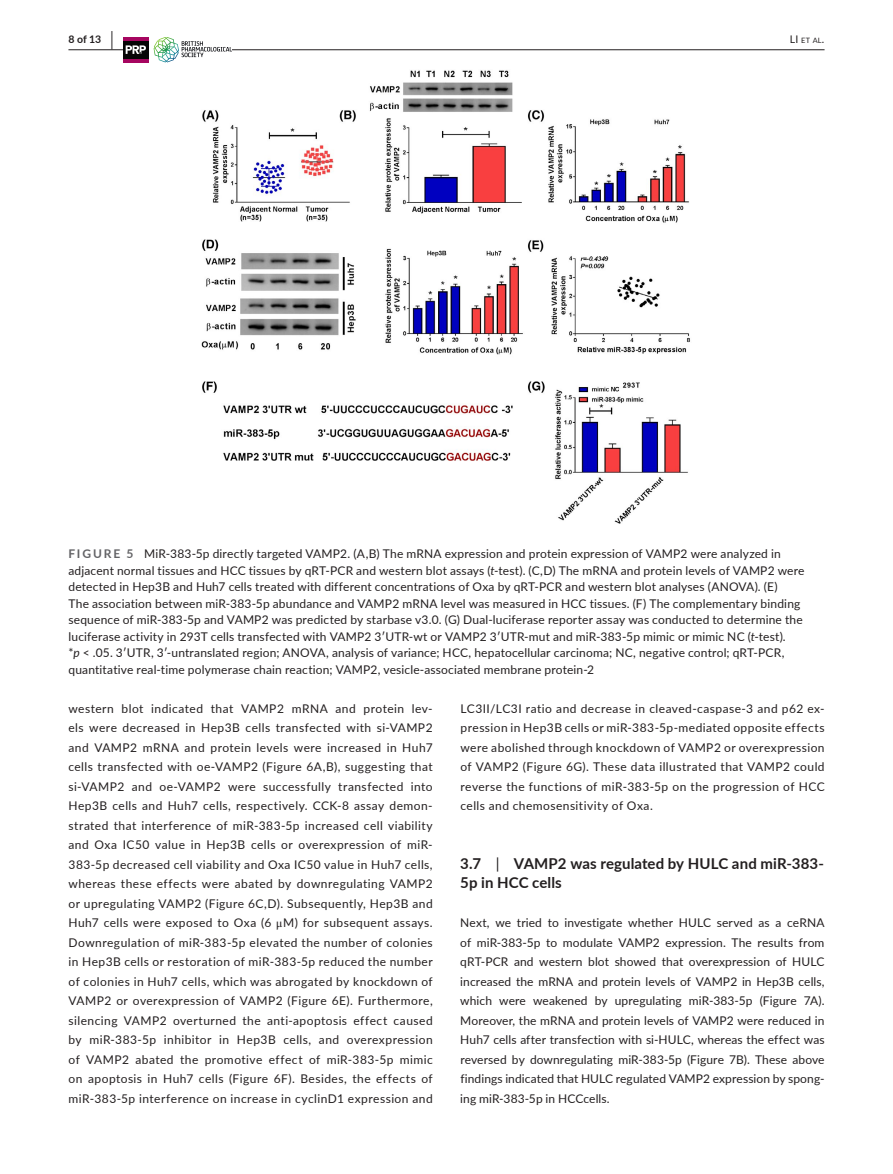
<style>
.page{position:relative;width:893px;height:1174px;background:#fff}
.page>*{position:absolute;margin:0;border:0;box-sizing:border-box;transform-origin:0 0}
.t1{font:700 15px/19.5px "Lato";letter-spacing:.005em;color:#231f20}
.t2{font:12px/19.5px "Lato";letter-spacing:.015em;color:#231f20;text-align:justify}
.t3{font:700 10.5px "Lato";color:#231f20}
.t4{font:7.35px "Lato";color:#231f20}
.s1{font-size:19.5px}
.s2{font-size:10.5px}
.s3{font-weight:700;color:#636366}
.s4{font-style:italic}
.s5{font-family:"STIX"}
.s6{font-weight:400}
</style>
<div class="page">
<hr style="left:68px;top:49px;width:756px;height:1px;background:#231f20">
<svg style="left:148px;top:37px;width:6px;height:25px"></svg>
<div style="left:123px;top:37px;width:25px;height:25px;background:#070606"></div>
<hr style="left:123px;top:37px;width:25px;height:3px;background:#a60660">
<hr style="left:123px;top:59px;width:25px;height:3px;background:#a60660">
<svg style="left:126px;top:45px;width:20px;height:9px"></svg>
<svg style="left:154px;top:37px;width:78px;height:25px"></svg>
<img style="left:202px;top:70px;width:488px;height:454px">
<p class="t3" style="left:68px;top:31px;width:46px">8 of 13 <span class="s1">|</span></p>
<p class="t4" style="left:790px;top:35px;width:36px"><span class="s2">LI</span> et al<span class="s2">.</span></p>
<p class="t2" style="left:68px;top:545px;width:738px;line-height:16.5px;text-align:left"><span class="s3">FIGURE 5</span> MiR-383-5p directly targeted VAMP2. (A,B) The mRNA expression and protein expression of VAMP2 were analyzed in adjacent normal tissues and HCC tissues by qRT-PCR and western blot assays (<span class="s4">t</span>-test). (C,D) The mRNA and protein levels of VAMP2 were detected in Hep3B and Huh7 cells treated with different concentrations of Oxa by qRT-PCR and western blot analyses (ANOVA). (E)<br>The association between miR-383-5p abundance and VAMP2 mRNA level was measured in HCC tissues. (F) The complementary binding sequence of miR-383-5p and VAMP2 was predicted by starbase v3.0. (G) Dual-luciferase reporter assay was conducted to determine the luciferase activity in 293T cells transfected with VAMP2 3′UTR-wt or VAMP2 3′UTR-mut and miR-383-5p mimic or mimic NC (<span class="s4">t</span>-test).<br>*<span class="s4">p</span> &lt; .05. 3′UTR, 3′-untranslated region; ANOVA, analysis of variance; HCC, hepatocellular carcinoma; NC, negative control; qRT-PCR, quantitative real-time polymerase chain reaction; VAMP2, vesicle-associated membrane protein-2</p>
<p class="t2" style="left:68px;top:698px;width:366px">western blot indicated that VAMP2 mRNA and protein lev&shy;els were decreased in Hep3B cells transfected with si-VAMP2 and VAMP2 mRNA and protein levels were increased in Huh7 cells transfected with oe-VAMP2 (Figure 6A,B), suggesting that si-VAMP2 and oe-VAMP2 were successfully transfected into Hep3B cells and Huh7 cells, respectively. CCK-8 assay demon&shy;strated that interference of miR-383-5p increased cell viability and Oxa IC50 value in Hep3B cells or overexpression of miR-383-5p decreased cell viability and Oxa IC50 value in Huh7 cells, whereas these effects were abated by downregulating VAMP2 or upregulating VAMP2 (Figure 6C,D). Subsequently, Hep3B and Huh7 cells were exposed to Oxa (6 <span class="s5">μ</span>M) for subsequent assays.<br>Downregulation of miR-383-5p elevated the number of colonies in Hep3B cells or restoration of miR-383-5p reduced the number of colonies in Huh7 cells, which was abrogated by knockdown of VAMP2 or overexpression of VAMP2 (Figure 6E). Furthermore, silencing VAMP2 overturned the anti-apoptosis effect caused by miR-383-5p inhibitor in Hep3B cells, and overexpression of VAMP2 abated the promotive effect of miR-383-5p mimic on apoptosis in Huh7 cells (Figure 6F). Besides, the effects of miR-383-5p interference on increase in cyclinD1 expression and</p>
<p class="t2" style="left:460px;top:698px;width:366px">LC3II/LC3I ratio and decrease in cleaved-caspase-3 and p62 ex&shy;pression in Hep3B cells or miR-383-5p-mediated opposite effects were abolished through knockdown of VAMP2 or overexpression of VAMP2 (Figure 6G). These data illustrated that VAMP2 could reverse the functions of miR-383-5p on the progression of HCC cells and chemosensitivity of Oxa.</p>
<p class="t1" style="left:460px;top:853px;width:365px">3.7 <span class="s6">|</span> VAMP2 was regulated by HULC and miR-383-<br>5p in HCC cells</p>
<p class="t2" style="left:460px;top:912px;width:366px">Next, we tried to investigate whether HULC served as a ceRNA of miR-383-5p to modulate VAMP2 expression. The results from qRT-PCR and western blot showed that overexpression of HULC increased the mRNA and protein levels of VAMP2 in Hep3B cells, which were weakened by upregulating miR-383-5p (Figure 7A).<br>Moreover, the mRNA and protein levels of VAMP2 were reduced in Huh7 cells after transfection with si-HULC, whereas the effect was reversed by downregulating miR-383-5p (Figure 7B). These above findings indicated that HULC regulated VAMP2 expression by spong&shy;ing miR-383-5p in HCCcells.</p>
</div>
